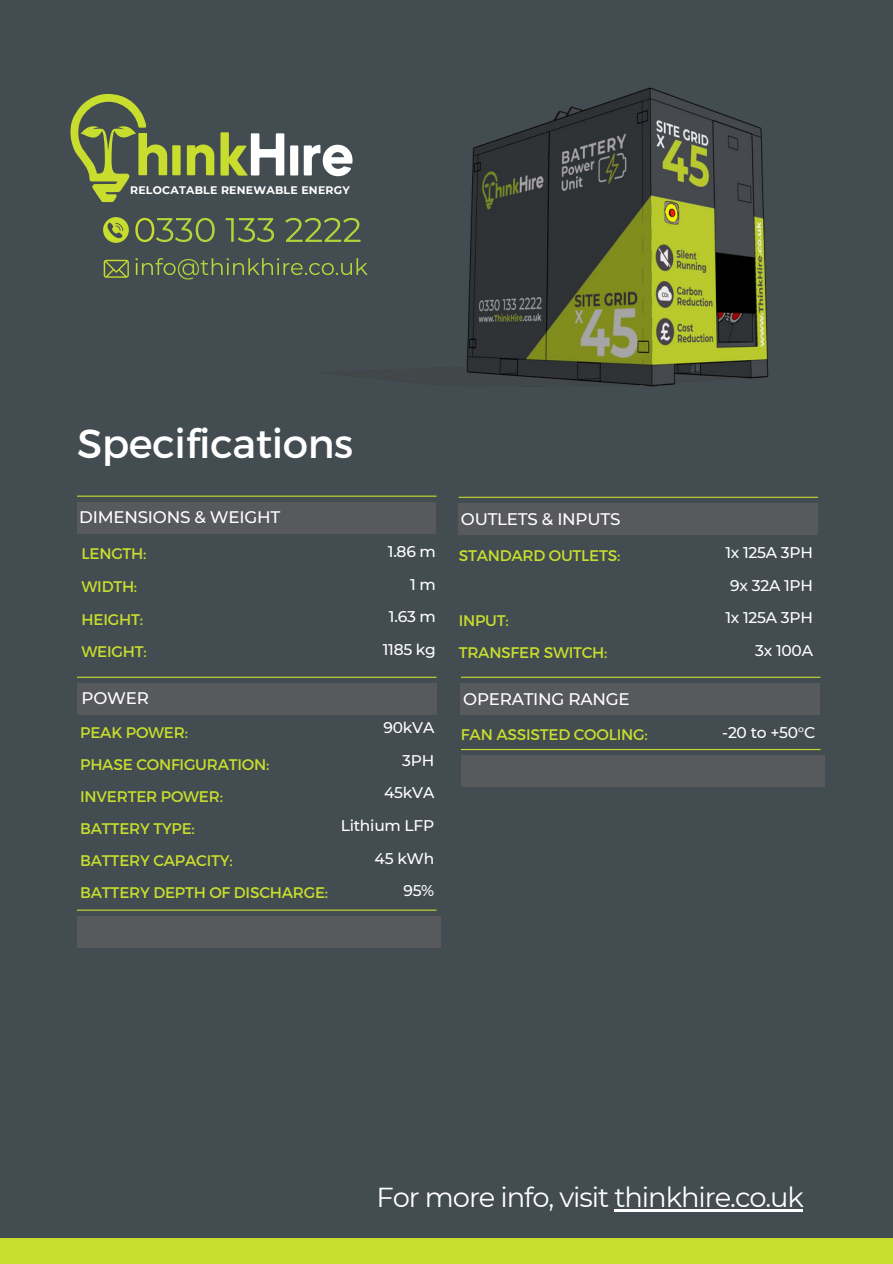
<style>
.page{position:relative;width:893px;height:1264px;background:#fff}
.page>*{position:absolute;margin:0;border:0;box-sizing:border-box;transform-origin:0 0}
.t1{font:40.5px "Montserrat";letter-spacing:-.01em;color:#fff}
.t2{font:27.45px "Montserrat";letter-spacing:-.04em;color:#fff}
.t3{font:500 16.65px "Montserrat";letter-spacing:-.015em;color:#fff}
.t4{font:500 15.45px "Montserrat";letter-spacing:-.015em;color:#fff}
.t5{font:15.3px/32px "Montserrat";letter-spacing:-.015em;color:#c8dd2e}
.t6{font:700 10.95px "Montserrat";letter-spacing:.02em;color:#fff}
</style>
<div class="page">
<div style="left:0;top:0;width:892px;height:1263px;background:#434c51"></div>
<div style="left:0;top:1238px;width:892px;height:25px;background:#c8dd2e"></div>
<svg style="left:135px;top:218px;width:80px;height:24px"></svg>
<svg style="left:225px;top:218px;width:49px;height:24px"></svg>
<svg style="left:285px;top:218px;width:28px;height:24px"></svg>
<svg style="left:135px;top:258px;width:178px;height:21px"></svg>
<svg style="left:290px;top:145px;width:8px;height:30px"></svg>
<svg style="left:304px;top:145px;width:9px;height:31px"></svg>
<svg style="left:220px;top:132px;width:64px;height:44px"></svg>
<svg style="left:187px;top:144px;width:27px;height:31px"></svg>
<svg style="left:70px;top:94px;width:111px;height:108px"></svg>
<svg style="left:104px;top:260px;width:24px;height:18px"></svg>
<svg style="left:103px;top:217px;width:26px;height:26px"></svg>
<hr style="left:614px;top:1209px;width:189px;height:2px;background:#fff">
<hr style="left:77px;top:495px;width:359px;height:1px;background:#c8dd2e">
<div style="left:77px;top:502px;width:359px;height:31px;background:#58595c"></div>
<hr style="left:77px;top:676px;width:359px;height:1px;background:#c8dd2e">
<div style="left:77px;top:683px;width:359px;height:31px;background:#58595c"></div>
<img style="left:313px;top:87px;width:456px;height:300px">
<hr style="left:77px;top:909px;width:359px;height:1px;background:#c8dd2e">
<div style="left:77px;top:915px;width:363px;height:32px;background:#58595c"></div>
<hr style="left:461px;top:676px;width:359px;height:1px;background:#c8dd2e">
<div style="left:461px;top:683px;width:358px;height:31px;background:#58595c"></div>
<hr style="left:458px;top:496px;width:360px;height:2px;background:#c8dd2e">
<div style="left:458px;top:503px;width:359px;height:31px;background:#58595c"></div>
<hr style="left:461px;top:749px;width:359px;height:1px;background:#c8dd2e">
<div style="left:461px;top:755px;width:363px;height:31px;background:#58595c"></div>
<p class="t6" style="left:130px;top:183px;width:221px">RELOCATABLE RENEWABLE ENERGY</p>
<p class="t1" style="left:77px;top:417px;width:278px">Specifications</p>
<p class="t3" style="left:79px;top:507px;width:202px">DIMENSIONS &amp; WEIGHT</p>
<p class="t5" style="left:82px;top:537px;width:67px;line-height:32.7px">LENGTH:<br>WIDTH:<br>HEIGHT:<br>WEIGHT:</p>
<p class="t4" style="left:388px;top:542px;width:50px">1.86 m</p>
<h1 class="t4" style="left:410px;top:575px;width:27px">1m</h1>
<h3 class="t4" style="left:389px;top:607px;width:48px">1.63 m</h3>
<h4 class="t4" style="left:382px;top:640px;width:55px">1185 kg</h4>
<p class="t3" style="left:461px;top:508px;width:161px">OUTLETS &amp; INPUTS</p>
<p class="t5" style="left:458px;top:538px;width:163px">STANDARD OUTLETS:</p>
<p class="t5" style="left:458px;top:603px;width:150px;line-height:32.7px">INPUT:<br>TRANSFER SWITCH:</p>
<p class="t4" style="left:725px;top:543px;width:89px">1x 125A 3PH</p>
<p class="t4" style="left:730px;top:576px;width:84px">9x 32A 1PH</p>
<h4 class="t4" style="left:725px;top:608px;width:89px">1x 125A 3PH</h4>
<h3 class="t4" style="left:755px;top:641px;width:59px">3x 100A</h3>
<p class="t3" style="left:82px;top:688px;width:69px">POWER</p>
<p class="t3" style="left:463px;top:688px;width:168px">OPERATING RANGE</p>
<h3 class="t5" style="left:461px;top:718px;width:188px">FAN ASSISTED COOLING:</h3>
<p class="t4" style="left:722px;top:723px;width:94px">-20 to +50°C</p>
<p class="t5" style="left:80px;top:715px;width:249px">PEAK POWER:<br>PHASE CONFIGURATION:<br>INVERTER POWER:<br>BATTERY TYPE:<br>BATTERY CAPACITY:<br>BATTERY DEPTH OF DISCHARGE:</p>
<p class="t4" style="left:383px;top:718px;width:52px">90kVA</p>
<p class="t4" style="left:402px;top:750px;width:34px">3PH</p>
<h3 class="t4" style="left:384px;top:783px;width:52px">45kVA</h3>
<h4 class="t4" style="left:341px;top:816px;width:95px">Lithium LFP</h4>
<h4 class="t4" style="left:374px;top:848px;width:61px">45 kWh</h4>
<p class="t4" style="left:403px;top:881px;width:32px">95%</p>
<p class="t2" style="left:376px;top:1180px;width:429px">For more info, visit thinkhire.co.uk</p>
</div>
